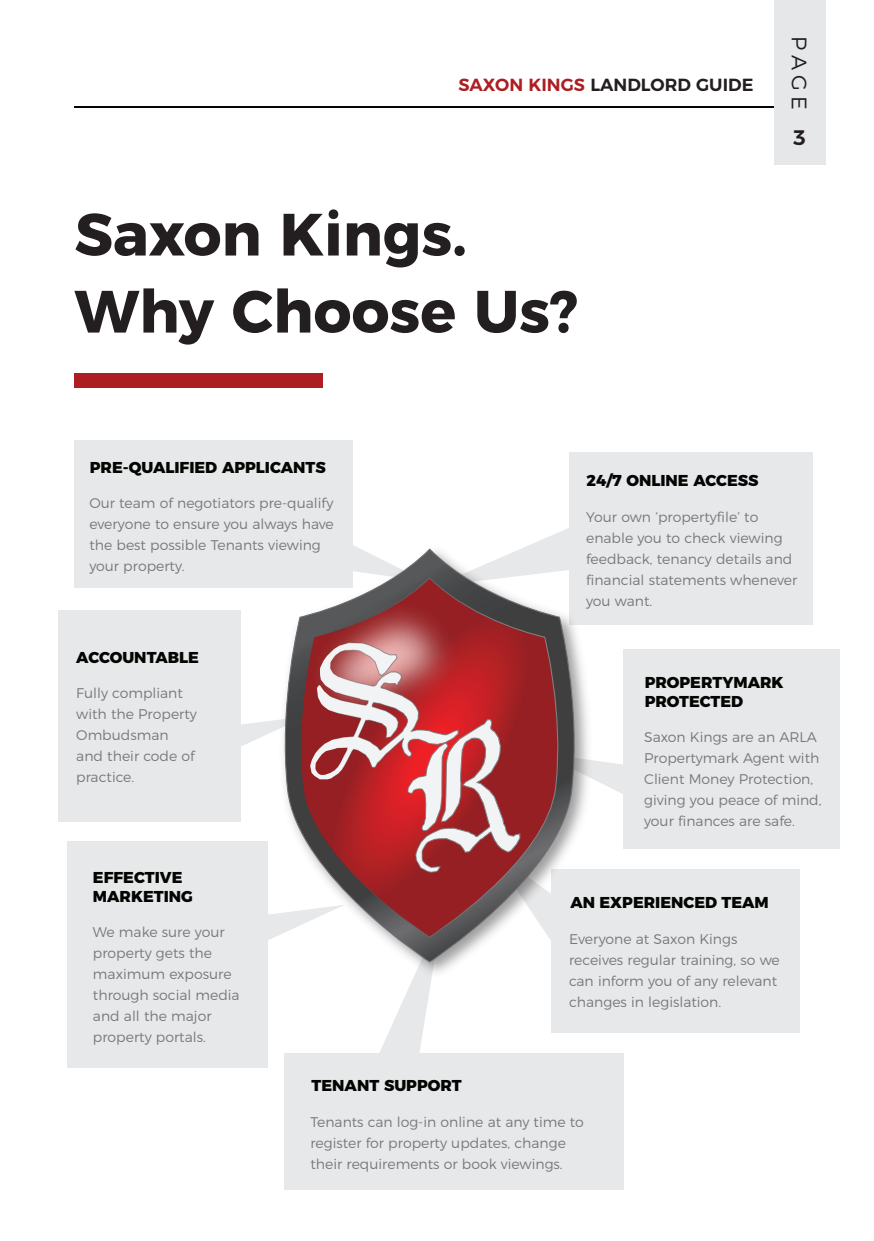
<style>
.page{position:relative;width:874px;height:1241px;background:#fff}
.page>*{position:absolute;margin:0;border:0;box-sizing:border-box;transform-origin:0 0}
.t1{font:700 59.5px/77px "Montserrat";color:#231f20}
.t2{font:300 21px "Montserrat";color:#231f20}
.t3{font:600 21px "Montserrat";color:#231f20}
.t4{font:600 17.5px "Montserrat";color:#231f20}
.t5{font:800 15.75px/18.9px "Montserrat";color:#040503}
.Normal_pra{font:300 14px/21px "Montserrat";color:#76787b}
.s1{color:#ad1e22}
</style>
<div class="page">
<hr style="left:74px;top:107px;width:725px;height:1px;background:#040503">
<div style="left:773px;top:0;width:51px;height:165px;background:#e6e7e9"></div>
<svg style="left:379px;top:984px;width:52px;height:69px"></svg>
<div style="left:284px;top:1053px;width:339px;height:136px;background:#e7e8e9"></div>
<svg style="left:267px;top:904px;width:7px;height:60px"></svg>
<div style="left:67px;top:841px;width:200px;height:226px;background:#e7e8e9"></div>
<div style="left:551px;top:869px;width:248px;height:163px;background:#e7e8e9"></div>
<svg style="left:596px;top:761px;width:27px;height:33px"></svg>
<div style="left:623px;top:649px;width:216px;height:200px;background:#e7e8e9"></div>
<svg style="left:240px;top:716px;width:34px;height:60px"></svg>
<div style="left:58px;top:610px;width:182px;height:211px;background:#e7e8e9"></div>
<svg style="left:547px;top:528px;width:22px;height:10px"></svg>
<div style="left:569px;top:452px;width:243px;height:173px;background:#e7e8e9"></div>
<div style="left:74px;top:440px;width:278px;height:148px;background:#e7e8e9"></div>
<img style="left:274px;top:538px;width:322px;height:446px">
<svg style="left:278px;top:546px;width:304px;height:416px"></svg>
<svg style="left:295px;top:575px;width:270px;height:362px"></svg>
<img style="left:297px;top:589px;width:174px;height:143px">
<svg style="left:309px;top:641px;width:212px;height:232px"></svg>
<div style="left:74px;top:373px;width:248px;height:15px;background:#ad1e22"></div>
<p class="t4" style="left:458px;top:71px;width:296px"><span class="s1">SAXON KINGS</span> LANDLORD GUIDE</p>
<h1 class="t1" style="left:74px;top:191px;width:505px">Saxon Kings.<br>Why Choose Us?</h1>
<p class="t2" style="left:815px;top:36px;width:75px;rotate:90deg">PAGE</p>
<p class="t3" style="left:792px;top:120px;width:14px">3</p>
<p class="t5" style="left:90px;top:456px;width:237px">PRE-QUALIFIED APPLICANTS</p>
<p class="t5" style="left:586px;top:470px;width:173px">24/7 ONLINE ACCESS</p>
<p class="Normal_pra" style="left:89px;top:491px;width:246px">Our team of negotiators pre-qualify everyone to ensure you always have the best possible Tenants viewing your property.</p>
<p class="t5" style="left:76px;top:646px;width:124px">ACCOUNTABLE</p>
<p class="Normal_pra" style="left:76px;top:680px;width:122px">Fully compliant with the Property<br>Ombudsman and their code of practice.</p>
<p class="t5" style="left:93px;top:866px;width:101px">EFFECTIVE<br>MARKETING</p>
<p class="Normal_pra" style="left:93px;top:919px;width:148px">We make sure your property gets the maximum exposure through social media and all the major property portals.</p>
<p class="t5" style="left:311px;top:1074px;width:151px">TENANT SUPPORT</p>
<p class="Normal_pra" style="left:586px;top:505px;width:212px">Your own ‘propertyfile’ to enable you to check viewing feedback, tenancy details and financial statements whenever you want.</p>
<p class="t5" style="left:644px;top:671px;width:140px">PROPERTYMARK<br>PROTECTED</p>
<p class="Normal_pra" style="left:644px;top:725px;width:179px">Saxon Kings are an ARLA<br>Propertymark Agent with<br>Client Money Protection, giving you peace of mind, your finances are safe.</p>
<p class="t5" style="left:570px;top:891px;width:200px">AN EXPERIENCED TEAM</p>
<p class="Normal_pra" style="left:568px;top:927px;width:212px">Everyone at Saxon Kings receives regular training, so we can inform you of any relevant changes in legislation.</p>
<p class="Normal_pra" style="left:310px;top:1109px;width:275px">Tenants can log-in online at any time to register for property updates, change their requirements or book viewings.</p>
</div>
